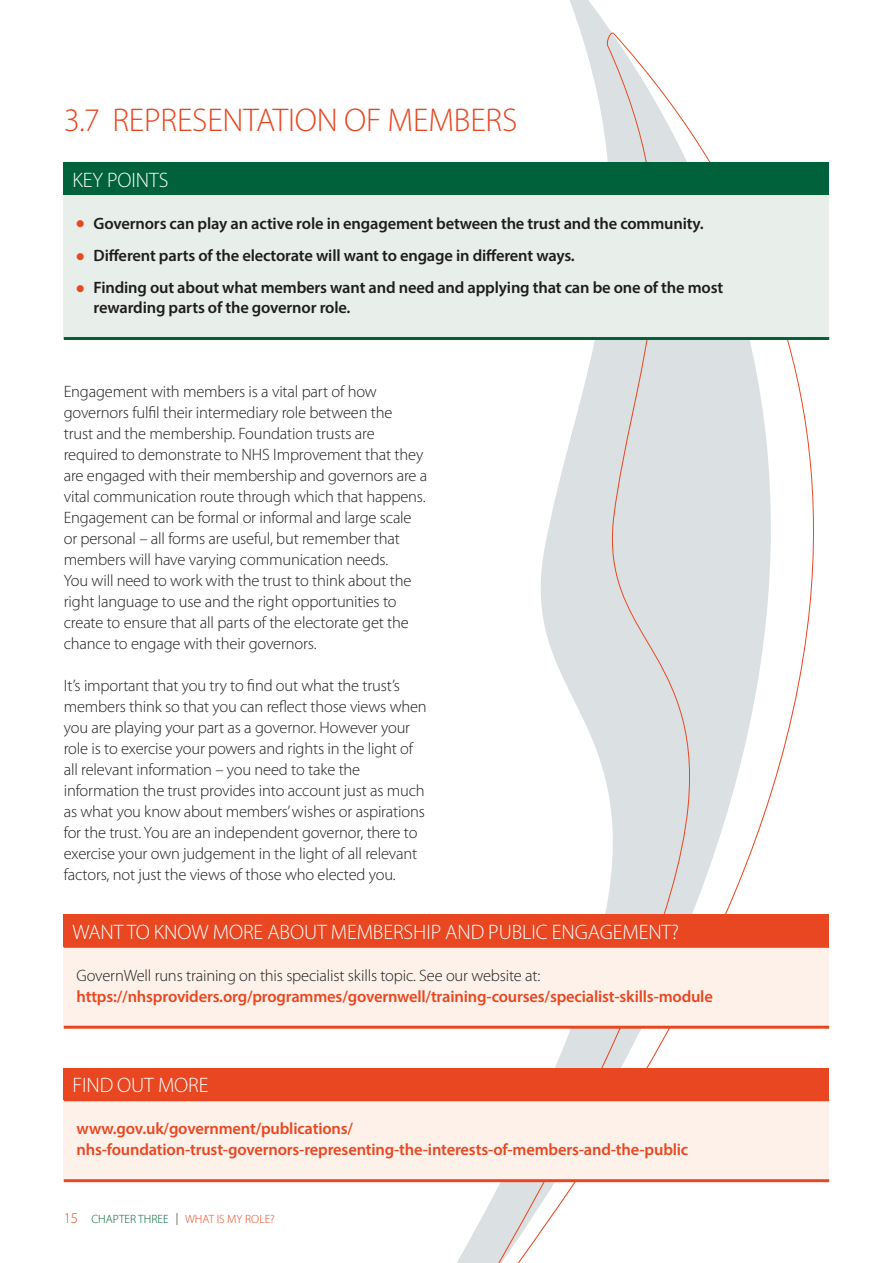
<style>
.page{position:relative;width:893px;height:1263px;background:#fff}
.page>*{position:absolute;margin:0;border:0;box-sizing:border-box;transform-origin:0 0}
.t1{font:300 33px "Myriad Pro";letter-spacing:-.005em;color:#e84721}
.t2{font:300 21px "Myriad Pro";letter-spacing:-.005em;color:#fff}
.t3{font:300 16.5px/21px "Myriad Pro";letter-spacing:-.01em;color:#1d1d1b}
.t4{font:600 16.5px/19.5px "Myriad Pro";letter-spacing:-.01em;color:#1d1d1b}
.t5{font:600 16.5px/21px "Myriad Pro";letter-spacing:-.01em;color:#e84721}
.t6{font:300 12px "Myriad Pro";color:#e84721}
.s1{color:#e84721}
.s2{font-size:15px}
.s3{color:#00623a}
.s4{color:#1d1d1b}
</style>
<div class="page">
<svg style="left:484px;top:23px;width:346px;height:1240px"></svg>
<div style="left:64px;top:163px;width:765px;height:32px;background:#00623a"></div>
<div style="left:64px;top:195px;width:765px;height:143px;background:#e8eeea"></div>
<hr style="left:64px;top:337px;width:765px;height:3px;background:#00623a">
<div style="left:64px;top:914px;width:765px;height:33px;background:#e84721"></div>
<div style="left:64px;top:947px;width:765px;height:80px;background:#fef1ea"></div>
<hr style="left:64px;top:946px;width:765px;height:2px;background:#e84721">
<hr style="left:64px;top:1026px;width:765px;height:3px;background:#e84721">
<div style="left:64px;top:1068px;width:765px;height:32px;background:#e84721"></div>
<div style="left:64px;top:1100px;width:765px;height:81px;background:#fef1ea"></div>
<hr style="left:64px;top:1100px;width:765px;height:1px;background:#e84721">
<hr style="left:64px;top:1179px;width:765px;height:3px;background:#e84721">
<h1 class="t1" style="left:64px;top:102px;width:455px">3.7 REPRESENTATION OF MEMBERS</h1>
<p class="t2" style="left:72px;top:168px;width:97px">KEY POINTS</p>
<p class="t4" style="left:77px;top:213px;width:629px"><span class="s1">●</span> Governors can play an active role in engagement between the trust and the community.</p>
<p class="t4" style="left:77px;top:245px;width:500px"><span class="s1">●</span> Different parts of the electorate will want to engage in different ways.</p>
<p class="t4" style="left:94px;top:278px;width:631px;text-indent:-17px"><span class="s1">●</span> Finding out about what members want and need and applying that can be one of the most rewarding parts of the governor role.</p>
<p class="t3" style="left:64px;top:381px;width:365px">Engagement with members is a vital part of how governors fulfil their intermediary role between the<br>trust and the membership. Foundation trusts are required to demonstrate to NHS Improvement that they are engaged with their membership and governors are a vital communication route through which that happens.<br>Engagement can be formal or informal and large scale or personal – all forms are useful, but remember that members will have varying communication needs.<br>You will need to work with the trust to think about the right language to use and the right opportunities to create to ensure that all parts of the electorate get the chance to engage with their governors.</p>
<p class="t3" style="left:64px;top:675px;width:364px">It’s important that you try to find out what the trust’s members think so that you can reflect those views when you are playing your part as a governor. However your role is to exercise your powers and rights in the light of all relevant information – you need to take the information the trust provides into account just as much as what you know about members’ wishes or aspirations for the trust. You are an independent governor, there to exercise your own judgement in the light of all relevant factors, not just the views of those who elected you.</p>
<p class="t2" style="left:72px;top:920px;width:608px">WANT TO KNOW MORE ABOUT MEMBERSHIP AND PUBLIC ENGAGEMENT?</p>
<p class="t3" style="left:77px;top:965px;width:465px">GovernWell runs training on this specialist skills topic. See our website at:</p>
<p class="t5" style="left:77px;top:985px;width:638px">https://nhsproviders.org/programmes/governwell/training-courses/specialist-skills-module</p>
<p class="t2" style="left:72px;top:1073px;width:138px">FIND OUT MORE</p>
<p class="t5" style="left:77px;top:1118px;width:613px">www.gov.uk/government/publications/ nhs-foundation-trust-governors-representing-the-interests-of-members-and-the-public</p>
<p class="t6" style="left:64px;top:1212px;width:213px"><span class="s2">15</span> <span class="s3">CHAPTER THREE</span> <span class="s4">|</span> WHAT IS MY ROLE?</p>
</div>
